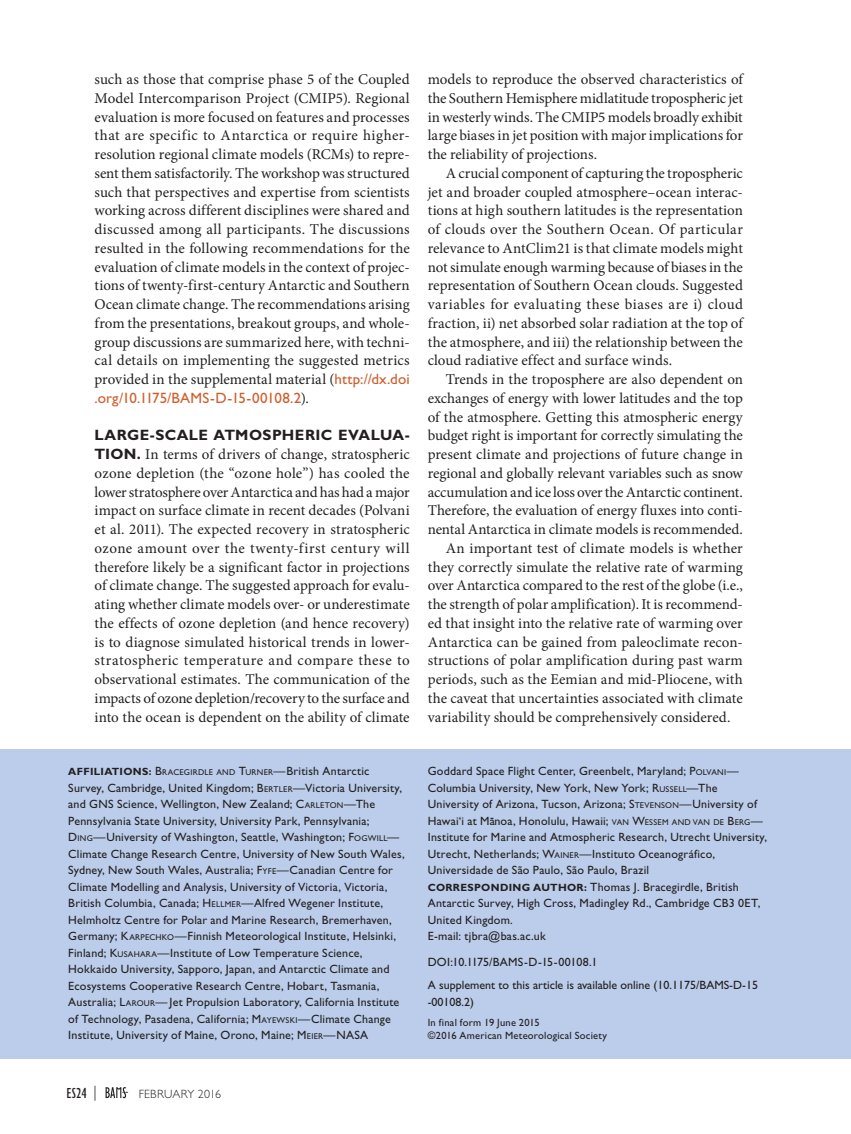
<style>
.page{position:relative;width:851px;height:1134px;background:#fff}
.page>*{position:absolute;margin:0;border:0;box-sizing:border-box;transform-origin:0 0}
.Body_Text{font:15px/18.8px "Minion Pro";color:#231f20;text-align:justify}
.First_Paragraph_w_bo{font:15px/18.8px "Minion Pro";letter-spacing:-.005em;color:#231f20;text-align:justify}
.t1{font:condensed 15px "Gill Sans Std";color:#231f20}
.Affiliation_Correspo{font:12px/16.5px "Gill Sans Std";letter-spacing:.015em;color:#231f20}
.e-mail{font:12px "Gill Sans Std";letter-spacing:.015em;color:#231f20}
.t2{font:300 12px "Gill Sans Std";letter-spacing:.01em;color:#231f20}
.In_Final_Form_Copyri{font:10.5px "Gill Sans Std";letter-spacing:.02em;color:#231f20}
.Affiliation_Correspo-2{font:8.4px "Gill Sans Std";letter-spacing:.03em;color:#231f20}
.s1{font-family:"Gill Sans Std";color:#ce5e2c}
.s2{font-family:"Gill Sans Std";font-weight:700}
.s3{font-weight:700;font-size:10.5px}
.s4{font-size:12px}
.s5{font-style:inherit}
.s6{font-size:8.4px}
.s7{font-weight:300;font-stretch:normal}
</style>
<div class="page">
<div style="left:0;top:749px;width:850px;height:310px;background:#bbcdea"></div>
<svg style="left:105px;top:1087px;width:23px;height:11px"></svg>
<p class="Body_Text" style="left:94px;top:70px;width:317px">such as those that comprise phase 5 of the Coupled Model Intercomparison Project (CMIP5). Regional evaluation is more focused on features and processes that are specific to Antarctica or require higher&shy;resolution regional climate models (RCMs) to repre&shy;sent them satisfactorily. The workshop was structured such that perspectives and expertise from scientists working across different disciplines were shared and discussed among all participants. The discussions resulted in the following recommendations for the evaluation of climate models in the context of projec&shy;tions of twenty-first-century Antarctic and Southern Ocean climate change. The recommendations arising from the presentations, breakout groups, and whole&shy;group discussions are summarized here, with techni&shy;cal details on implementing the suggested metrics provided in the supplemental material (<span class="s1">http://dx.doi .org/10.1175/BAMS-D-15-00108.2</span>).</p>
<p class="First_Paragraph_w_bo" style="left:94px;top:426px;width:317px"><span class="s2">LARGE-SCALE ATMOSPHERIC EVALUA-TION.</span> In terms of drivers of change, stratospheric ozone depletion (the “ozone hole”) has cooled the lower stratosphere over Antarctica and has had a major impact on surface climate in recent decades (Polvani et al. 2011). The expected recovery in stratospheric ozone amount over the twenty-first century will therefore likely be a significant factor in projections of climate change. The suggested approach for evalu&shy;ating whether climate models over- or underestimate the effects of ozone depletion (and hence recovery) is to diagnose simulated historical trends in lower&shy;stratospheric temperature and compare these to observational estimates. The communication of the impacts of ozone depletion/recovery to the surface and into the ocean is dependent on the ability of climate</p>
<p class="Affiliation_Correspo-2" style="left:68px;top:768px;width:303px"><span class="s3">AFFILIATIONS:</span> <span class="s4">B</span> RACEGIRDLE AND <span class="s4">T</span>URNER<span class="s4">—British Antarctic</span></p>
<p class="Affiliation_Correspo" style="left:68px;top:780px;width:338px">Survey, Cambridge, United Kingdom; <span class="s5">B</span> <span class="s6">ERTLER</span>—Victoria University, and GNS Science, Wellington, New Zealand; <span class="s5">C</span><span class="s6">ARLETON</span>—The Pennsylvania State University, University Park, Pennsylvania;<br><span class="s5">D</span> <span class="s6">ING</span>—University of Washington, Seattle, Washington; <span class="s5">F</span><span class="s6">OGWILL</span>— Climate Change Research Centre, University of New South Wales, Sydney, New South Wales, Australia; <span class="s5">F</span><span class="s6">YFE</span>—Canadian Centre for Climate Modelling and Analysis, University of Victoria, Victoria, British Columbia, Canada; <span class="s5">H</span> <span class="s6">ELLM ER</span>—Alfred Wegener Institute, Helmholtz Centre for Polar and Marine Research, Bremerhaven, Germany; <span class="s5">K</span><span class="s6">ARPECHKO</span>—Finnish Meteorological Institute, Helsinki, Finland; <span class="s5">K</span><span class="s6">USAHARA</span>—Institute of Low Temperature Science, Hokkaido University, Sapporo, Japan, and Antarctic Climate and Ecosystems Cooperative Research Centre, Hobart, Tasmania, Australia; <span class="s5">L</span><span class="s6">AROUR</span>—Jet Propulsion Laboratory, California Institute of Technology, Pasadena, California; <span class="s5">M</span><span class="s6">AYEWSKI</span>—Climate Change Institute, University of Maine, Orono, Maine; <span class="s5">M</span><span class="s6">EIER</span>—NASA</p>
<p class="t1" style="left:66px;top:1085px;width:32px">ES24 <span class="s7">|</span></p>
<p class="t2" style="left:139px;top:1087px;width:84px">FEBRUARY 2016</p>
<p class="First_Paragraph_w_bo" style="left:428px;top:70px;width:317px">models to reproduce the observed characteristics of the Southern Hemisphere midlatitude tropospheric jet in westerly winds. The CMIP5 models broadly exhibit large biases in jet position with major implications for the reliability of projections.</p>
<p class="Body_Text" style="left:428px;top:164px;width:317px;text-indent:18px">A crucial component of capturing the tropospheric jet and broader coupled atmosphere–ocean interac&shy;tions at high southern latitudes is the representation of clouds over the Southern Ocean. Of particular relevance to AntClim21 is that climate models might not simulate enough warming because of biases in the representation of Southern Ocean clouds. Suggested variables for evaluating these biases are i) cloud fraction, ii) net absorbed solar radiation at the top of the atmosphere, and iii) the relationship between the cloud radiative effect and surface winds.</p>
<p class="Body_Text" style="left:428px;top:370px;width:317px;text-indent:18px">Trends in the troposphere are also dependent on exchanges of energy with lower latitudes and the top of the atmosphere. Getting this atmospheric energy budget right is important for correctly simulating the present climate and projections of future change in regional and globally relevant variables such as snow accumulation and ice loss over the Antarctic continent.<br>Therefore, the evaluation of energy fluxes into conti&shy;nental Antarctica in climate models is recommended.</p>
<p class="Body_Text" style="left:428px;top:539px;width:317px;text-indent:18px">An important test of climate models is whether they correctly simulate the relative rate of warming over Antarctica compared to the rest of the globe (i.e., the strength of polar amplification). It is recommend&shy;ed that insight into the relative rate of warming over Antarctica can be gained from paleoclimate recon&shy;structions of polar amplification during past warm periods, such as the Eemian and mid-Pliocene, with the caveat that uncertainties associated with climate variability should be comprehensively considered.</p>
<p class="Affiliation_Correspo" style="left:428px;top:763px;width:341px">Goddard Space Flight Center, Greenbelt, Maryland; <span class="s5">P</span><span class="s6">OLVANI</span>— Columbia University, New York, New York; <span class="s5">R</span><span class="s6">USSELL</span>—The University of Arizona, Tucson, Arizona; <span class="s5">S</span><span class="s6">TEVENSON</span>—University of Hawai‘i at Ma-noa, Honolulu, Hawaii; <span class="s6">VAN</span> <span class="s5">W</span><span class="s6">ESSEM AND VAN DE</span> <span class="s5">B</span> <span class="s6">ERG</span>— Institute for Marine and Atmospheric Research, Utrecht University, Utrecht, Netherlands; <span class="s5">W</span><span class="s6">AINER</span>—Instituto Oceanográfico, Universidade de São Paulo, São Paulo, Brazil</p>
<p class="Affiliation_Correspo" style="left:428px;top:879px;width:334px"><span class="s3">CORRESPONDING AUTHOR:</span> Thomas J. Bracegirdle, British<br>Antarctic Survey, High Cross, Madingley Rd., Cambridge CB3 0ET,<br>United Kingdom.</p>
<p class="e-mail" style="left:428px;top:929px;width:119px">E-mail: tjbra@bas.ac.uk</p>
<p class="e-mail" style="left:428px;top:955px;width:171px">DOI:10.1175/BAMS-D-15-00108.1</p>
<p class="Affiliation_Correspo" style="left:428px;top:977px;width:332px">A supplement to this article is available online (10.1175/BAMS-D-15 -00108.2)</p>
<p class="In_Final_Form_Copyri" style="left:428px;top:1016px;width:113px">In final form 19 June 2015</p>
<p class="In_Final_Form_Copyri" style="left:428px;top:1030px;width:181px">©2016 American Meteorological Society</p>
</div>
